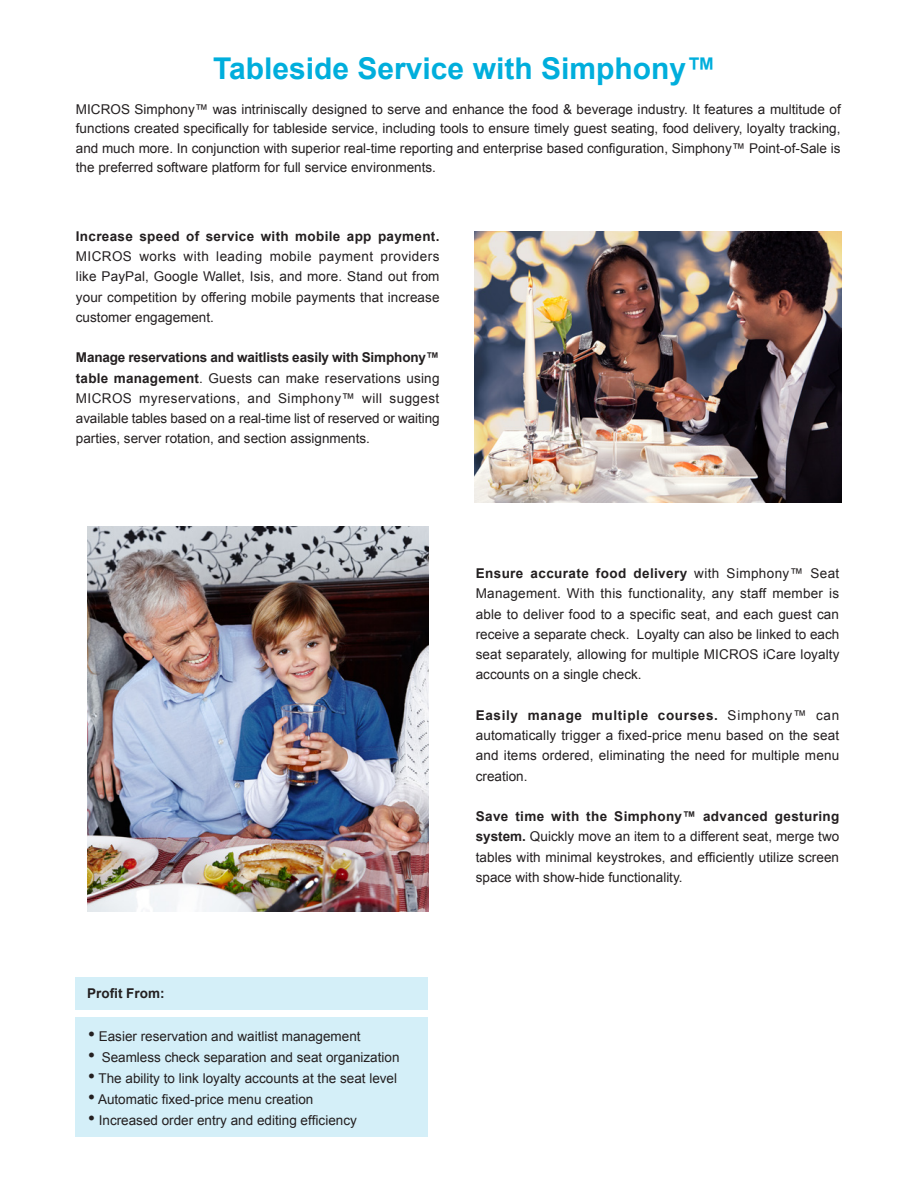
<style>
.page{position:relative;width:918px;height:1188px;background:#fff}
.page>*{position:absolute;margin:0;border:0;box-sizing:border-box;transform-origin:0 0}
.Content_-_Headline{font:700 30px "Arial";color:#00aedc}
.intro{font:13.5px/20.2px "Arial";color:#231f20;text-align:justify}
.Content_-_Intro{font:13.5px "Arial";color:#231f20}
.intro-2{font:700 13.5px "Arial";color:#231f20}
.s1{font-weight:700}
.s2{font-size:19.5px}
</style>
<div class="page">
<img style="left:475px;top:231px;width:366px;height:272px">
<div style="left:76px;top:1017px;width:352px;height:120px;background:#d4eff8"></div>
<div style="left:76px;top:978px;width:352px;height:32px;background:#d4eff8"></div>
<img style="left:87px;top:526px;width:341px;height:385px">
<p class="Content_-_Headline" style="left:213px;top:48px;width:504px">Tableside Service with Simphony™</p>
<p class="intro" style="left:76px;top:99px;width:766px;line-height:19.5px">MICROS Simphony™ was intriniscally designed to serve and enhance the food &amp; beverage industry. It features a multitude of functions created specifically for tableside service, including tools to ensure timely guest seating, food delivery, loyalty tracking, and much more. In conjunction with superior real-time reporting and enterprise based configuration, Simphony™ Point-of-Sale is the preferred software platform for full service environments.</p>
<p class="intro" style="left:76px;top:226px;width:365px"><span class="s1">Increase speed of service with mobile app payment.<br></span>MICROS works with leading mobile payment providers like PayPal, Google Wallet, Isis, and more. Stand out from your competition by offering mobile payments that increase customer engagement.</p>
<p class="intro" style="left:76px;top:348px;width:365px"><span class="s1">Manage reservations and waitlists easily with Simphony™ table management</span>. Guests can make reservations using MICROS myreservations, and Simphony™ will suggest available tables based on a real-time list of reserved or waiting parties, server rotation, and section assignments.</p>
<p class="intro-2" style="left:87px;top:984px;width:79px">Profit From:</p>
<p class="Content_-_Intro" style="left:88px;top:1027px;width:274px"><span class="s2">•</span> Easier reservation and waitlist management</p>
<p class="Content_-_Intro" style="left:88px;top:1048px;width:313px"><span class="s2">•</span> Seamless check separation and seat organization</p>
<p class="Content_-_Intro" style="left:88px;top:1069px;width:310px"><span class="s2">•</span> The ability to link loyalty accounts at the seat level</p>
<p class="Content_-_Intro" style="left:88px;top:1090px;width:227px"><span class="s2">•</span> Automatic fixed-price menu creation</p>
<p class="Content_-_Intro" style="left:88px;top:1111px;width:270px"><span class="s2">•</span> Increased order entry and editing efficiency</p>
<p class="intro" style="left:476px;top:563px;width:365px"><span class="s1">Ensure accurate food delivery</span> with Simphony™ Seat Management. With this functionality, any staff member is able to deliver food to a specific seat, and each guest can receive a separate check. Loyalty can also be linked to each seat separately, allowing for multiple MICROS iCare loyalty accounts on a single check.</p>
<p class="intro" style="left:476px;top:705px;width:365px"><span class="s1">Easily manage multiple courses.</span> Simphony™ can automatically trigger a fixed-price menu based on the seat and items ordered, eliminating the need for multiple menu creation.</p>
<p class="intro" style="left:476px;top:806px;width:365px"><span class="s1">Save time with the Simphony™ advanced gesturing system.</span> Quickly move an item to a different seat, merge two tables with minimal keystrokes, and efficiently utilize screen space with show-hide functionality.</p>
</div>
